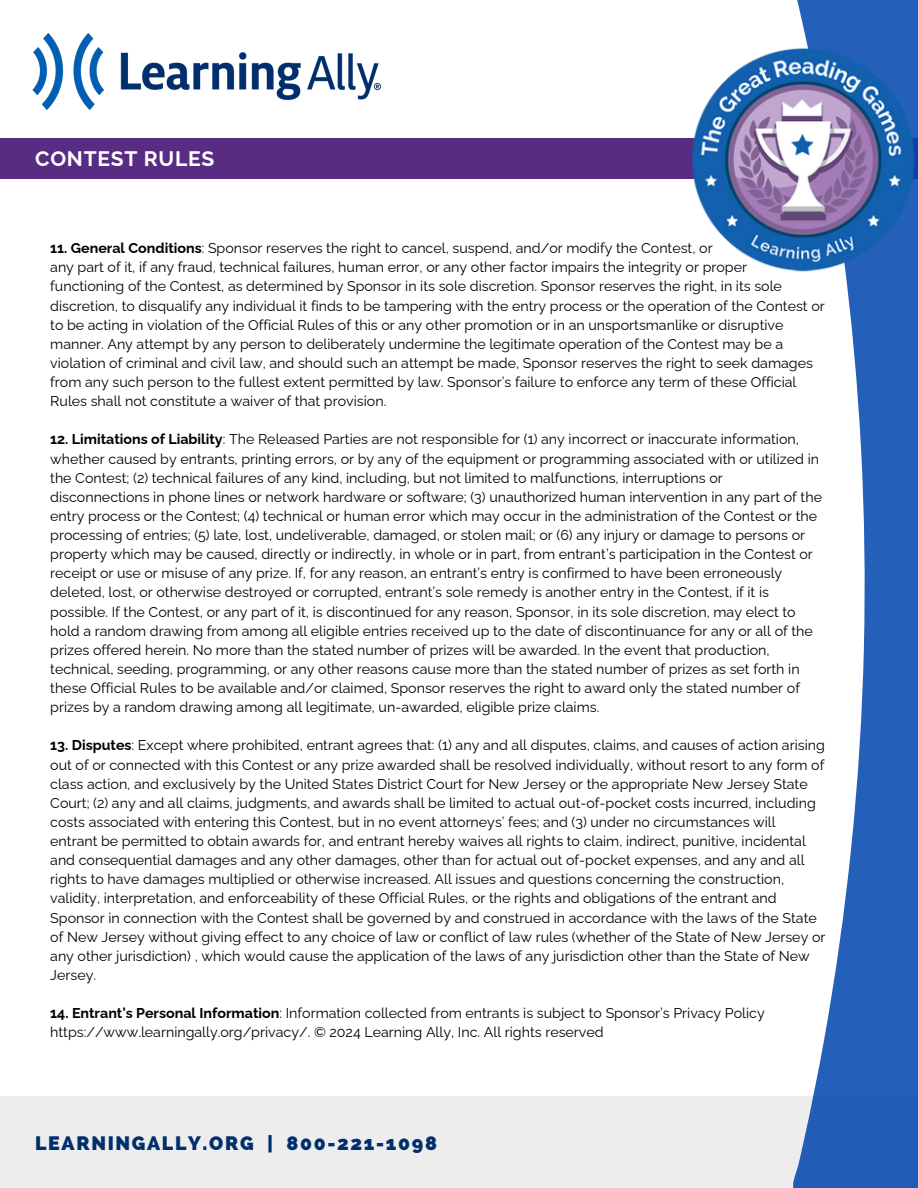
<style>
.page{position:relative;width:918px;height:1188px;background:#fff}
.page>*{position:absolute;margin:0;border:0;box-sizing:border-box;transform-origin:0 0}
.t1{font:700 21px "Raleway";letter-spacing:.035em;color:#fff}
.t2{font:800 19.5px "Raleway";letter-spacing:.085em;color:#002f6c}
.t3{font:14.25px/19.2px "Raleway";color:#000}
.s1{font-weight:700}
</style>
<div class="page">
<div style="left:0;top:1096px;width:918px;height:92px;background:#ededee"></div>
<div style="left:0;top:138px;width:918px;height:41px;background:#582c83"></div>
<img style="left:33px;top:32px;width:348px;height:78px">
<svg style="left:793px;top:0;width:125px;height:1188px;fill:#2460b9"></svg>
<img style="left:692px;top:45px;width:226px;height:228px">
<p class="t1" style="left:35px;top:146px;width:181px">CONTEST RULES</p>
<p class="t3" style="left:50px;top:239px;width:664px"><span class="s1">11. General Conditions</span>: Sponsor reserves the right to cancel, suspend, and/or modify the Contest, or</p>
<p class="t3" style="left:50px;top:258px;width:698px">any part of it, if any fraud, technical failures, human error, or any other factor impairs the integrity or proper</p>
<p class="t3" style="left:50px;top:277px;width:776px">functioning of the Contest, as determined by Sponsor in its sole discretion. Sponsor reserves the right, in its sole discretion, to disqualify any individual it finds to be tampering with the entry process or the operation of the Contest or to be acting in violation of the Official Rules of this or any other promotion or in an unsportsmanlike or disruptive manner. Any attempt by any person to deliberately undermine the legitimate operation of the Contest may be a violation of criminal and civil law, and should such an attempt be made, Sponsor reserves the right to seek damages from any such person to the fullest extent permitted by law. Sponsor’s failure to enforce any term of these Official Rules shall not constitute a waiver of that provision.</p>
<h1 class="t3" style="left:50px;top:430px;width:773px"><span class="s1">12. Limitations of Liability</span>: The Released Parties are not responsible for (1) any incorrect or inaccurate information, whether caused by entrants, printing errors, or by any of the equipment or programming associated with or utilized in the Contest; (2) technical failures of any kind, including, but not limited to malfunctions, interruptions or disconnections in phone lines or network hardware or software; (3) unauthorized human intervention in any part of the entry process or the Contest; (4) technical or human error which may occur in the administration of the Contest or the processing of entries; (5) late, lost, undeliverable, damaged, or stolen mail; or (6) any injury or damage to persons or property which may be caused, directly or indirectly, in whole or in part, from entrant’s participation in the Contest or receipt or use or misuse of any prize. If, for any reason, an entrant’s entry is confirmed to have been erroneously deleted, lost, or otherwise destroyed or corrupted, entrant’s sole remedy is another entry in the Contest, if it is possible. If the Contest, or any part of it, is discontinued for any reason, Sponsor, in its sole discretion, may elect to hold a random drawing from among all eligible entries received up to the date of discontinuance for any or all of the prizes offered herein. No more than the stated number of prizes will be awarded. In the event that production, technical, seeding, programming, or any other reasons cause more than the stated number of prizes as set forth in these Official Rules to be available and/or claimed, Sponsor reserves the right to award only the stated number of prizes by a random drawing among all legitimate, un-awarded, eligible prize claims.</h1>
<p class="t3" style="left:50px;top:736px;width:777px"><span class="s1">13. Disputes</span>: Except where prohibited, entrant agrees that: (1) any and all disputes, claims, and causes of action arising out of or connected with this Contest or any prize awarded shall be resolved individually, without resort to any form of class action, and exclusively by the United States District Court for New Jersey or the appropriate New Jersey State Court; (2) any and all claims, judgments, and awards shall be limited to actual out-of-pocket costs incurred, including costs associated with entering this Contest, but in no event attorneys’ fees; and (3) under no circumstances will entrant be permitted to obtain awards for, and entrant hereby waives all rights to claim, indirect, punitive, incidental and consequential damages and any other damages, other than for actual out of-pocket expenses, and any and all rights to have damages multiplied or otherwise increased. All issues and questions concerning the construction, validity, interpretation, and enforceability of these Official Rules, or the rights and obligations of the entrant and Sponsor in connection with the Contest shall be governed by and construed in accordance with the laws of the State of New Jersey without giving effect to any choice of law or conflict of law rules (whether of the State of New Jersey or any other jurisdiction) , which would cause the application of the laws of any jurisdiction other than the State of New Jersey.</p>
<p class="t3" style="left:50px;top:1004px;width:716px"><span class="s1">14. Entrant’s Personal Information</span>: Information collected from entrants is subject to Sponsor’s Privacy Policy https://www.learningally.org/privacy/. © 2024 Learning Ally, Inc. All rights reserved</p>
<p class="t2" style="left:35px;top:1132px;width:403px">LEARNINGALLY.ORG | 800-221-1098</p>
</div>
